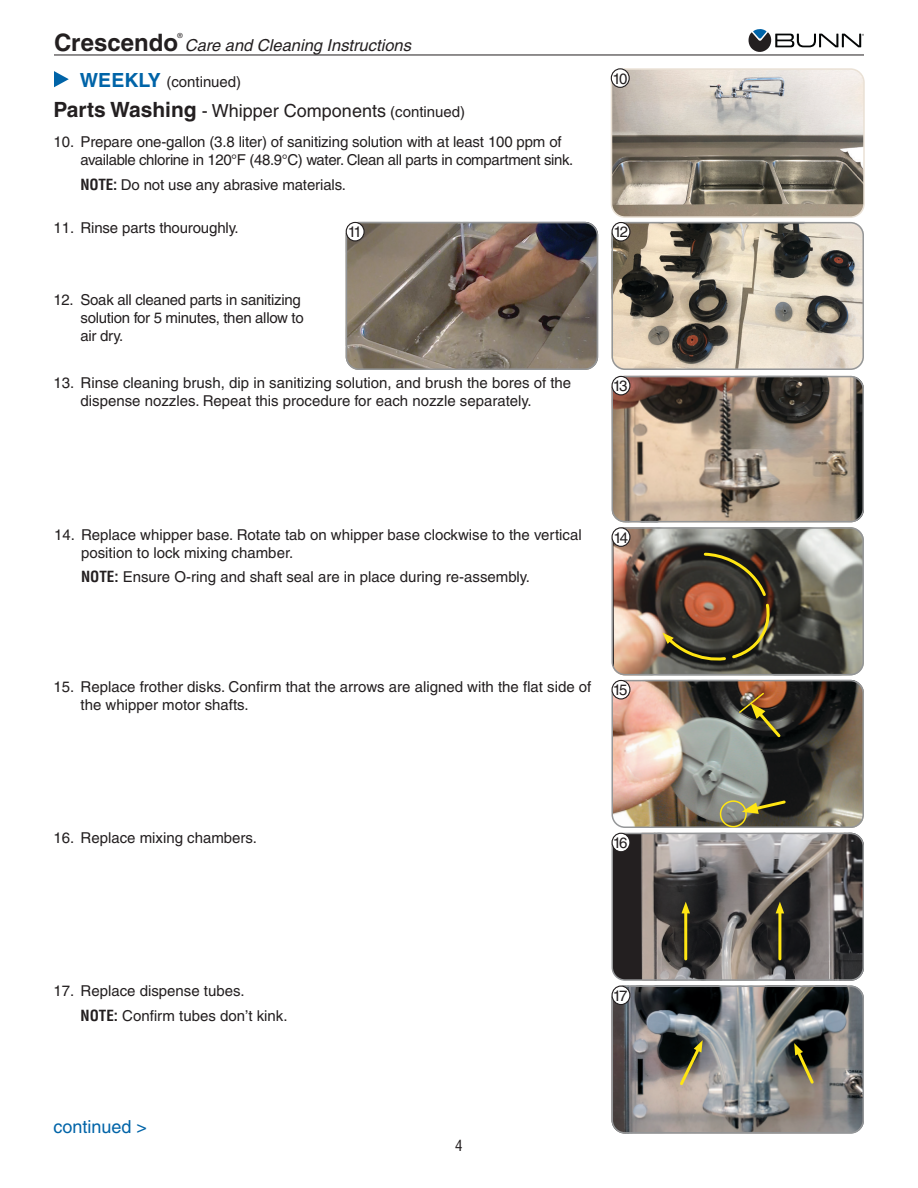
<style>
.page{position:relative;width:918px;height:1188px;background:#fff}
.page>*{position:absolute;margin:0;border:0;box-sizing:border-box;transform-origin:0 0}
.t1{font:700 24px "Helvetica LT Pro";color:#231f20}
.t2{font:18px "Helvetica LT Pro";color:#231f20}
.t3{font:18px "Helvetica LT Pro";color:#0064a8}
.t4{font:italic 16.5px "Helvetica LT Pro";color:#231f20}
.t5{font:15px/18px "Helvetica LT Pro";color:#231f20}
.t6{font:15px/18px "Helvetica LT Pro";letter-spacing:-.02em;color:#231f20}
.t7{font:condensed 15px "Helvetica LT Pro";color:#231f20}
.t8{font:7.05px "Helvetica LT Pro";color:#231f20}
.s1{font-weight:700;font-size:19.5px;color:#0064a8}
.s2{font-weight:700;font-size:21px}
.s3{font-size:15px}
.s4{font-weight:700;font-stretch:condensed}
</style>
<div class="page">
<img style="left:346px;top:222px;width:252px;height:148px">
<div style="left:346px;top:222px;width:252px;height:148px;border:2px solid #949698;border-radius:13px"></div>
<hr style="left:54px;top:55px;width:810px;height:1px;background:#231f20">
<svg style="left:748px;top:29px;width:116px;height:23px"></svg>
<img style="left:612px;top:680px;width:252px;height:148px">
<div style="left:612px;top:680px;width:252px;height:148px;border:2px solid #949698;border-radius:13px"></div>
<div style="left:612px;top:680px;width:18px;height:19px;background:#fff;border-radius:50%"></div>
<div style="left:612px;top:680px;width:18px;height:20px;border:1px solid #231f20;border-radius:50%"></div>
<svg style="left:742px;top:798px;width:46px;height:16px"></svg>
<svg style="left:738px;top:691px;width:45px;height:49px;background:#6a5838"></svg>
<div style="left:720px;top:800px;width:27px;height:27px;border:2px solid #ffe513;border-radius:50%"></div>
<img style="left:613px;top:528px;width:251px;height:147px">
<div style="left:612px;top:527px;width:252px;height:148px;border:2px solid #949698;border-radius:13px"></div>
<div style="left:612px;top:528px;width:18px;height:18px;background:#fff;border-radius:50%"></div>
<div style="left:612px;top:527px;width:18px;height:20px;border:1px solid #231f20;border-radius:50%"></div>
<img style="left:612px;top:222px;width:251px;height:148px">
<div style="left:612px;top:222px;width:252px;height:148px;border:2px solid #949698;border-radius:13px"></div>
<img style="left:612px;top:376px;width:252px;height:146px">
<div style="left:612px;top:376px;width:252px;height:146px;border:2px solid #949698;border-radius:13px"></div>
<div style="left:612px;top:376px;width:18px;height:19px;background:#fff;border-radius:50%"></div>
<div style="left:612px;top:376px;width:18px;height:19px;border:1px solid #231f20;border-radius:50%"></div>
<div style="left:612px;top:833px;width:251px;height:147px;background:#231f20;border-radius:13px"></div>
<img style="left:641px;top:833px;width:223px;height:145px">
<div style="left:612px;top:833px;width:252px;height:148px;border:2px solid #949698;border-radius:13px"></div>
<div style="left:612px;top:833px;width:18px;height:19px;background:#fff;border-radius:50%"></div>
<div style="left:612px;top:833px;width:18px;height:19px;border:1px solid #231f20;border-radius:50%"></div>
<img style="left:612px;top:986px;width:252px;height:147px">
<div style="left:612px;top:986px;width:252px;height:148px;border:2px solid #949698;border-radius:13px"></div>
<svg style="left:677px;top:1040px;width:26px;height:48px"></svg>
<svg style="left:794px;top:1043px;width:22px;height:43px"></svg>
<div style="left:612px;top:986px;width:18px;height:19px;background:#fff;border-radius:50%"></div>
<div style="left:612px;top:986px;width:18px;height:19px;border:1px solid #231f20;border-radius:50%"></div>
<div style="left:612px;top:223px;width:18px;height:18px;background:#fff;border-radius:50%"></div>
<div style="left:612px;top:222px;width:18px;height:20px;border:1px solid #231f20;border-radius:50%"></div>
<div style="left:346px;top:222px;width:18px;height:19px;background:#fff;border-radius:50%"></div>
<div style="left:346px;top:222px;width:19px;height:20px;border:1px solid #231f20;border-radius:50%"></div>
<hr style="left:684px;top:910px;width:3px;height:49px;background:#ffe513">
<svg style="left:681px;top:902px;width:9px;height:11px"></svg>
<hr style="left:778px;top:910px;width:3px;height:49px;background:#ffe513">
<svg style="left:776px;top:902px;width:8px;height:11px"></svg>
<img style="left:612px;top:70px;width:250px;height:145px">
<div style="left:611px;top:68px;width:254px;height:150px;border:2px solid #eae1d5;border-radius:14px"></div>
<div style="left:611px;top:69px;width:18px;height:18px;background:#fff;border-radius:50%"></div>
<div style="left:611px;top:68px;width:19px;height:20px;border:1px solid #231f20;border-radius:50%"></div>
<svg style="left:662px;top:551px;width:108px;height:110px;background:#55422d"></svg>
<svg style="left:54px;top:71px;width:15px;height:16px"></svg>
<h1 class="t1" style="left:54px;top:28px;width:126px">Crescendo</h1>
<p class="t8" style="left:177px;top:32px;width:7px">®</p>
<p class="t4" style="left:185px;top:36px;width:228px">Care and Cleaning Instructions</p>
<p class="t5" style="left:80px;top:73px;width:163px"><span class="s1">WEEKLY</span> (continued)</p>
<p class="t2" style="left:54px;top:101px;width:413px"><span class="s2">Parts Washing</span> - Whipper Components <span class="s3">(continued)</span></p>
<p class="t5" style="left:81px;top:133px;width:494px;text-indent:-27px">10. Prepare one-gallon (3.8 liter) of sanitizing solution with at least 100 ppm of available chlorine in 120°F (48.9°C) water. Clean all parts in compartment sink.</p>
<p class="t5" style="left:81px;top:175px;width:267px"><span class="s4">NOTE:</span> Do not use any abrasive materials.</p>
<p class="t5" style="left:613px;top:69px;width:16px">10</p>
<p class="t5" style="left:54px;top:218px;width:187px">11. Rinse parts thouroughly.</p>
<p class="t6" style="left:81px;top:291px;width:225px;text-indent:-27px">12. Soak all cleaned parts in sanitizing solution for 5 minutes, then allow to air dry.</p>
<p class="t5" style="left:348px;top:223px;width:15px">11</p>
<p class="t5" style="left:613px;top:223px;width:16px">12</p>
<p class="t5" style="left:81px;top:374px;width:492px;text-indent:-27px">13. Rinse cleaning brush, dip in sanitizing solution, and brush the bores of the dispense nozzles. Repeat this procedure for each nozzle separately.</p>
<p class="t5" style="left:613px;top:377px;width:16px">13</p>
<p class="t5" style="left:81px;top:525px;width:502px;text-indent:-27px">14. Replace whipper base. Rotate tab on whipper base clockwise to the vertical position to lock mixing chamber.</p>
<p class="t5" style="left:81px;top:568px;width:450px"><span class="s4">NOTE:</span> Ensure O-ring and shaft seal are in place during re-assembly.</p>
<p class="t5" style="left:613px;top:528px;width:16px">14</p>
<p class="t5" style="left:81px;top:678px;width:512px;text-indent:-27px">15. Replace frother disks. Confirm that the arrows are aligned with the flat side of the whipper motor shafts.</p>
<p class="t5" style="left:613px;top:681px;width:16px">15</p>
<p class="t5" style="left:54px;top:829px;width:205px">16. Replace mixing chambers.</p>
<p class="t5" style="left:613px;top:834px;width:16px">16</p>
<p class="t5" style="left:81px;top:979px;width:209px;line-height:24.8px;text-indent:-27px">17. Replace dispense tubes.<br><span class="s4">NOTE:</span> Confirm tubes don’t kink.</p>
<p class="t3" style="left:54px;top:1116px;width:95px">continued &gt;</p>
<p class="t7" style="left:455px;top:1136px;width:9px">4</p>
<p class="t5" style="left:613px;top:987px;width:16px">17</p>
</div>
